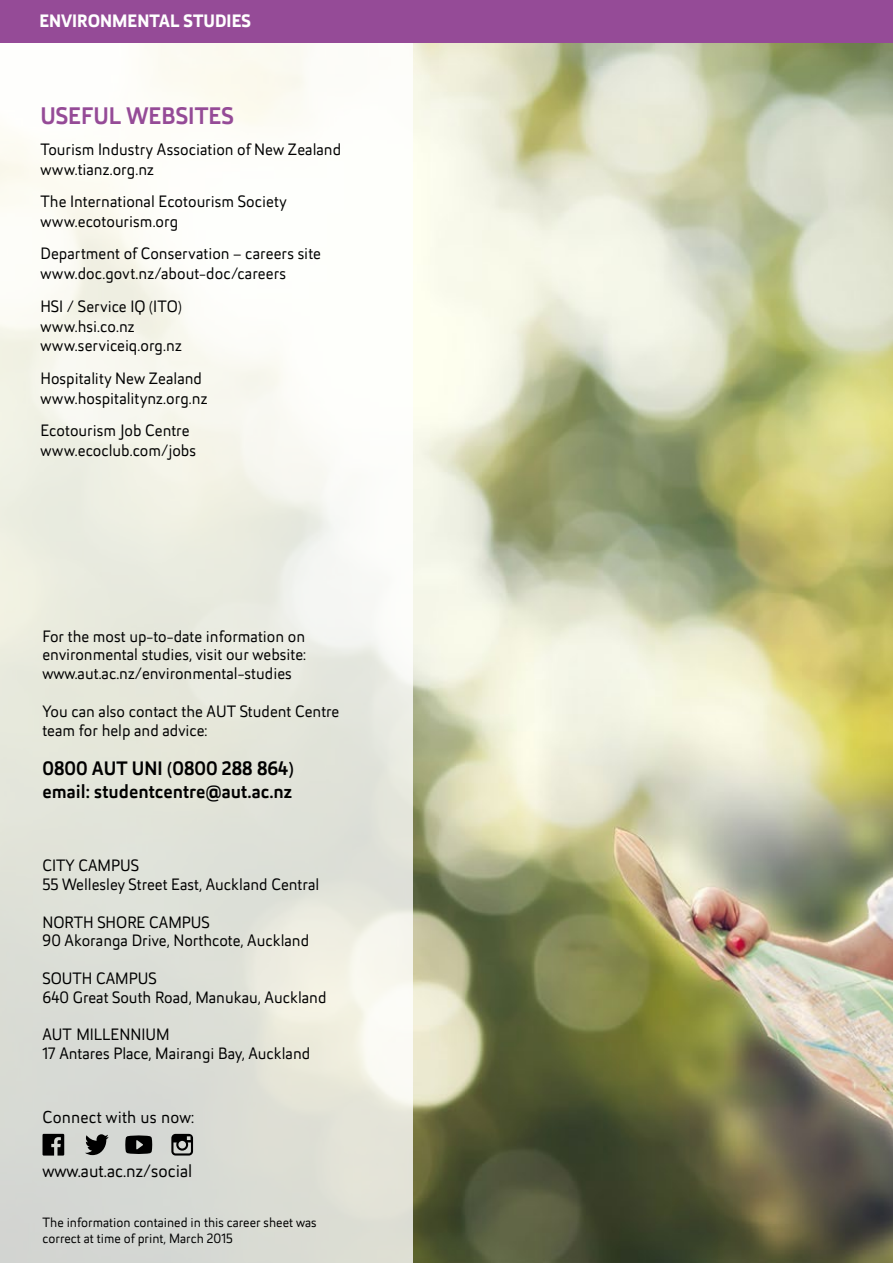
<style>
.page{position:relative;width:893px;height:1263px;background:#fff}
.page>*{position:absolute;margin:0;border:0;box-sizing:border-box;transform-origin:0 0}
.t1{font:500 24px "Helia Core";color:#954b97}
.t2{font:500 19.5px/22.5px "Helia Core";color:#000}
.t3{font:700 18px "Helia Core";color:#fff}
.t4{font:18px "Helia Core";color:#000}
.t5{font:17.25px "Helia Core";letter-spacing:.01em;color:#000}
.t6{font:16.5px/19.8px "Helia Core";color:#000}
.t7{font:13.5px/16.2px "Helia Core";color:#000}
</style>
<div class="page">
<img style="left:412px;top:43px;width:481px;height:1220px">
<svg style="left:0;top:43px;width:412px;height:1220px"></svg>
<div style="left:0;top:0;width:893px;height:43px;background:#954b97"></div>
<svg style="left:171px;top:1134px;width:22px;height:21px"></svg>
<svg style="left:85px;top:1134px;width:24px;height:21px"></svg>
<svg style="left:43px;top:1134px;width:21px;height:21px"></svg>
<svg style="left:125px;top:1135px;width:27px;height:19px"></svg>
<p class="t3" style="left:39px;top:9px;width:213px">ENVIRONMENTAL STUDIES</p>
<h1 class="t1" style="left:40px;top:100px;width:195px">USEFUL WEBSITES</h1>
<p class="t6" style="left:40px;top:139px;width:302px">Tourism Industry Association of New Zealand www.tianz.org.nz</p>
<p class="t6" style="left:40px;top:191px;width:248px">The International Ecotourism Society www.ecotourism.org</p>
<p class="t6" style="left:40px;top:244px;width:282px">Department of Conservation – careers site www.doc.govt.nz/about-doc/careers</p>
<p class="t6" style="left:40px;top:296px;width:143px">HSI / Service IQ (ITO) www.hsi.co.nz www.serviceiq.org.nz</p>
<p class="t6" style="left:40px;top:368px;width:169px">Hospitality New Zealand www.hospitalitynz.org.nz</p>
<p class="t6" style="left:40px;top:421px;width:157px">Ecotourism Job Centre www.ecoclub.com/jobs</p>
<p class="t6" style="left:42px;top:626px;width:265px;line-height:18.8px;text-align:justify">For the most up-to-date information on environmental studies, visit our website: www.aut.ac.nz/environmental-studies</p>
<p class="t6" style="left:42px;top:701px;width:298px">You can also contact the AUT Student Centre team for help and advice:</p>
<p class="t2" style="left:42px;top:757px;width:253px">0800 AUT UNI (0800 288 864) email: studentcentre@aut.ac.nz</p>
<p class="t6" style="left:42px;top:856px;width:278px;line-height:18.8px">CITY CAMPUS<br>55 Wellesley Street East, Auckland Central</p>
<p class="t6" style="left:42px;top:912px;width:268px;line-height:18.8px">NORTH SHORE CAMPUS<br>90 Akoranga Drive, Northcote, Auckland</p>
<p class="t6" style="left:42px;top:968px;width:286px;line-height:18.8px">SOUTH CAMPUS<br>640 Great South Road, Manukau, Auckland</p>
<p class="t6" style="left:42px;top:1025px;width:269px;line-height:18.8px">AUT MILLENNIUM<br>17 Antares Place, Mairangi Bay, Auckland</p>
<p class="t5" style="left:43px;top:1106px;width:153px">Connect with us now:</p>
<p class="t4" style="left:43px;top:1159px;width:151px">www.aut.ac.nz/social</p>
<p class="t7" style="left:43px;top:1214px;width:276px">The information contained in this career sheet was correct at time of print, March 2015</p>
</div>
